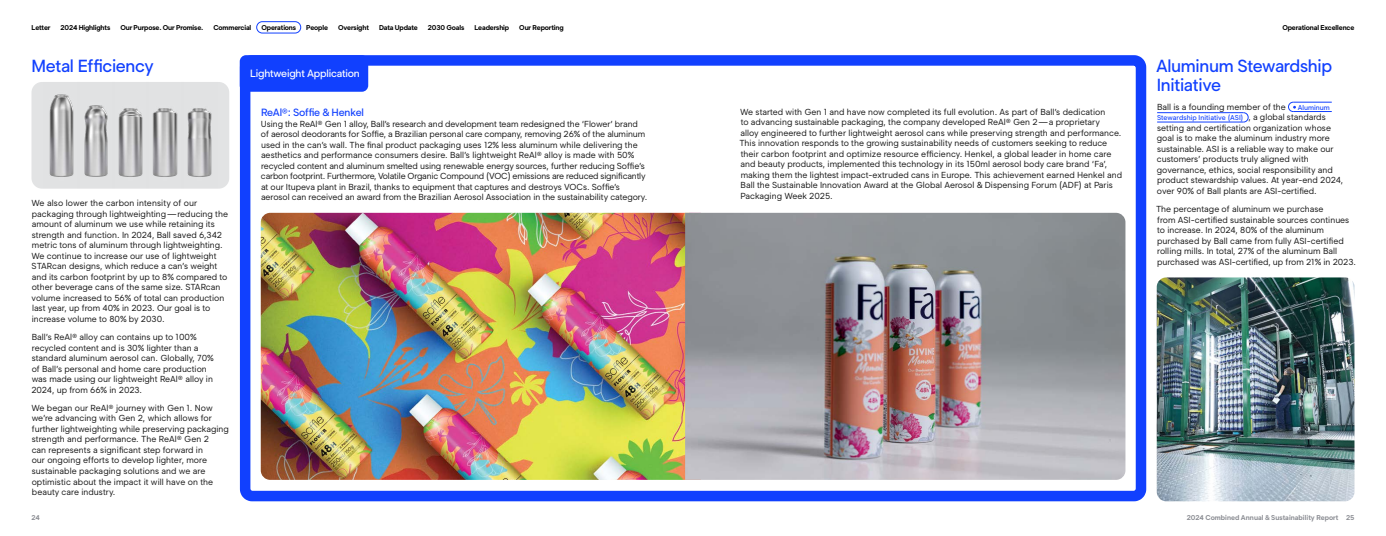
<style>
.page{position:relative;width:1386px;height:536px;background:#fff}
.page>*{position:absolute;margin:0;border:0;box-sizing:border-box;transform-origin:0 0}
.Head_1_20_22_SA__125{font:500 17.5px/19.2px "Segment";letter-spacing:-.02em;color:#1140fe}
.Subhead_12_13_SB_SA{font:500 10.5px "Segment";letter-spacing:-.02em;color:#fff}
.Subhead_12_13{font:500 10.5px "Segment";letter-spacing:-.02em;color:#1140fe}
.Body_10_12{font:8.75px/10.5px "Segment";color:#1a1a1a}
.Head_1_20_22_SA__125-2{font:8.75px/10.5px "Segment";color:#1a1a1a}
.Nav_8{font:700 7px "Segment";letter-spacing:-.02em;color:#000}
.Body_10_12-2{font:500 7px "Segment";letter-spacing:.005em;color:#1140fe}
.t1{font:700 7px "Segment";color:#8c8e94}
.s1{font-weight:500;font-size:7px;color:#1140fe}
.s2{font-weight:400;font-size:8.75px;color:#1a1a1a}
</style>
<div class="page">
<div style="left:240px;top:55px;width:906px;height:446px;border:10px solid #1140fe;border-radius:7px"></div>
<img style="left:261px;top:213px;width:424px;height:266px">
<div style="left:240px;top:55px;width:128px;height:37px;background:#1140fe;border-radius:6px"></div>
<div style="left:32px;top:82px;width:197px;height:106px;background:#e2e3e4;border-radius:10px"></div>
<img style="left:84px;top:105px;width:24px;height:72px">
<img style="left:49px;top:94px;width:25px;height:83px">
<img style="left:118px;top:108px;width:25px;height:69px">
<img style="left:152px;top:108px;width:26px;height:69px">
<img style="left:187px;top:108px;width:25px;height:69px">
<hr style="left:1293px;top:102px;width:39px;height:1px;background:#1140fe">
<hr style="left:1293px;top:111px;width:39px;height:1px;background:#1140fe">
<hr style="left:1157px;top:112px;width:86px;height:1px;background:#1140fe">
<hr style="left:1157px;top:122px;width:86px;height:1px;background:#1140fe">
<svg style="left:1288px;top:102px;width:6px;height:10px"></svg>
<svg style="left:1243px;top:112px;width:6px;height:10px"></svg>
<img style="left:685px;top:213px;width:440px;height:266px">
<img style="left:1157px;top:277px;width:197px;height:224px">
<div style="left:256px;top:21px;width:45px;height:12px;border:1px solid #1140fe;border-radius:6px"></div>
<p class="Nav_8" style="left:32px;top:23px;width:21px">Letter</p>
<p class="Nav_8" style="left:61px;top:23px;width:51px">2024 Highlights</p>
<p class="Nav_8" style="left:120px;top:23px;width:84px">Our Purpose. Our Promise.</p>
<p class="Nav_8" style="left:213px;top:23px;width:39px">Commercial</p>
<p class="Nav_8" style="left:261px;top:23px;width:36px">Operations</p>
<p class="Nav_8" style="left:306px;top:23px;width:23px">People</p>
<p class="Nav_8" style="left:338px;top:23px;width:32px">Oversight</p>
<p class="Nav_8" style="left:379px;top:23px;width:40px">Data Update</p>
<p class="Nav_8" style="left:428px;top:23px;width:38px">2030 Goals</p>
<p class="Nav_8" style="left:474px;top:23px;width:36px">Leadership</p>
<p class="Nav_8" style="left:519px;top:23px;width:46px">Our Reporting</p>
<p class="Nav_8" style="left:1282px;top:23px;width:74px">Operational Excellence</p>
<p class="Head_1_20_22_SA__125" style="left:32px;top:56px;width:124px">Metal Efficiency</p>
<p class="Head_1_20_22_SA__125-2" style="left:32px;top:197px;width:198px">We also lower the carbon intensity of our packaging through lightweighting—reducing the amount of aluminum we use while retaining its strength and function. In 2024, Ball saved 6,342 metric tons of aluminum through lightweighting.<br>We continue to increase our use of lightweight STARcan designs, which reduce a can’s weight and its carbon footprint by up to 8% compared to other beverage cans of the same size. STARcan volume increased to 56% of total can production last year, up from 40% in 2023. Our goal is to increase volume to 80% by 2030.</p>
<p class="Head_1_20_22_SA__125-2" style="left:31px;top:331px;width:184px">Ball’s ReAl® alloy can contains up to 100% recycled content and is 30% lighter than a standard aluminum aerosol can. Globally, 70% of Ball’s personal and home care production was made using our lightweight ReAl® alloy in 2024, up from 66% in 2023.</p>
<p class="Head_1_20_22_SA__125-2" style="left:32px;top:402px;width:199px">We began our ReAl® journey with Gen 1. Now we’re advancing with Gen 2, which allows for further lightweighting while preserving packaging strength and performance. The ReAl® Gen 2<br>can represents a significant step forward in<br>our ongoing efforts to develop lighter, more sustainable packaging solutions and we are optimistic about the impact it will have on the beauty care industry.</p>
<p class="Subhead_12_13_SB_SA" style="left:250px;top:67px;width:111px">Lightweight Application</p>
<p class="Subhead_12_13" style="left:261px;top:106px;width:104px">ReAl®: Soffie &amp; Henkel</p>
<p class="Body_10_12" style="left:261px;top:118px;width:388px">Using the ReAl® Gen 1 alloy, Ball’s research and development team redesigned the ‘Flower’ brand of aerosol deodorants for Soffie, a Brazilian personal care company, removing 26% of the aluminum used in the can’s wall. The final product packaging uses 12% less aluminum while delivering the aesthetics and performance consumers desire. Ball’s lightweight ReAl® alloy is made with 50% recycled content and aluminum smelted using renewable energy sources, further reducing Soffie’s carbon footprint. Furthermore, Volatile Organic Compound (VOC) emissions are reduced significantly at our Itupeva plant in Brazil, thanks to equipment that captures and destroys VOCs. Soffie’s aerosol can received an award from the Brazilian Aerosol Association in the sustainability category.</p>
<p class="Body_10_12" style="left:740px;top:106px;width:384px">We started with Gen 1 and have now completed its full evolution. As part of Ball’s dedication<br>to advancing sustainable packaging, the company developed ReAl® Gen 2—a proprietary<br>alloy engineered to further lightweight aerosol cans while preserving strength and performance.<br>This innovation responds to the growing sustainability needs of customers seeking to reduce their carbon footprint and optimize resource efficiency. Henkel, a global leader in home care and beauty products, implemented this technology in its 150ml aerosol body care brand ‘Fa’, making them the lightest impact-extruded cans in Europe. This achievement earned Henkel and Ball the Sustainable Innovation Award at the Global Aerosol &amp; Dispensing Forum (ADF) at Paris Packaging Week 2025.</p>
<p class="Head_1_20_22_SA__125" style="left:1156px;top:56px;width:178px">Aluminum Stewardship<br>Initiative</p>
<p class="Body_10_12" style="left:1157px;top:101px;width:174px">Ball is a founding member of the <span class="s1">• Aluminum</span></p>
<p class="Body_10_12-2" style="left:1157px;top:113px;width:170px">Stewardship Initiative (ASI) <span class="s2">, a global standards</span></p>
<p class="Body_10_12" style="left:1157px;top:122px;width:188px">setting and certification organization whose goal is to make the aluminum industry more sustainable. ASI is a reliable way to make our customers’ products truly aligned with governance, ethics, social responsibility and product stewardship values. At year-end 2024, over 90% of Ball plants are ASI-certified.</p>
<p class="Body_10_12" style="left:1156px;top:203px;width:202px">The percentage of aluminum we purchase<br>from ASI-certified sustainable sources continues to increase. In 2024, 80% of the aluminum purchased by Ball came from fully ASI-certified rolling mills. In total, 27% of the aluminum Ball purchased was ASI-certified, up from 21% in 2023.</p>
<p class="t1" style="left:32px;top:513px;width:10px">24</p>
<p class="t1" style="left:1187px;top:513px;width:169px">2024 Combined Annual &amp; Sustainability Report 25</p>
</div>
